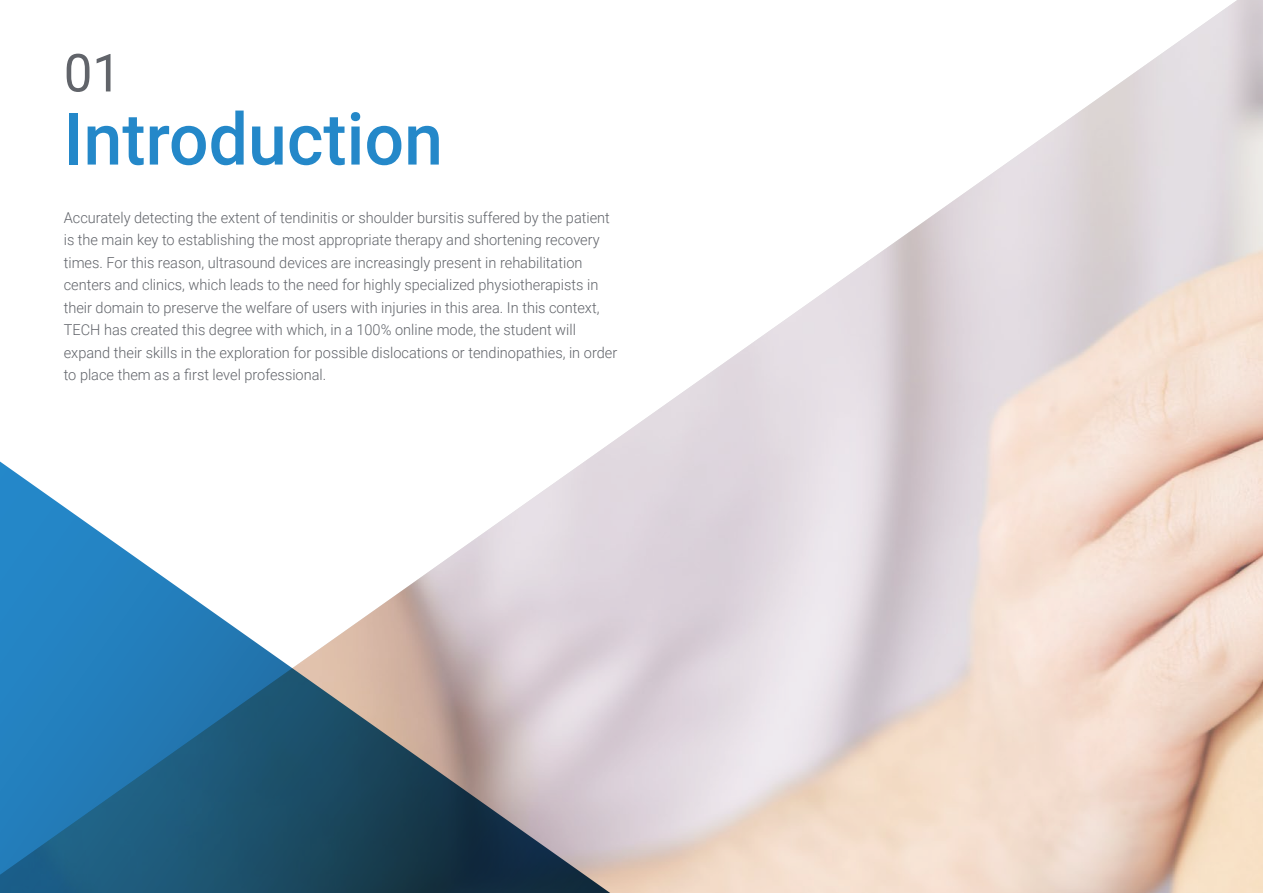
<style>
.page{position:relative;width:1263px;height:893px;background:#fff}
.page>*{position:absolute;margin:0;border:0;box-sizing:border-box;transform-origin:0 0}
.t1{font:500 72px "Roboto";color:#2488c9}
.t2{font:52.5px "Roboto";color:#61646a}
.t3{font:300 15px/22.5px "Roboto";color:#61646a}
</style>
<div class="page">
<img style="left:607px;top:0;width:656px;height:893px">
<svg style="left:0;top:446px;width:640px;height:447px"></svg>
<h2 class="t2" style="left:64px;top:36px;width:59px">01</h2>
<h1 class="t1" style="left:64px;top:89px;width:381px">Introduction</h1>
<p class="t3" style="left:64px;top:205px;width:555px">Accurately detecting the extent of tendinitis or shoulder bursitis suffered by the patient is the main key to establishing the most appropriate therapy and shortening recovery times. For this reason, ultrasound devices are increasingly present in rehabilitation centers and clinics, which leads to the need for highly specialized physiotherapists in their domain to preserve the welfare of users with injuries in this area. In this context, TECH has created this degree with which, in a 100% online mode, the student will expand their skills in the exploration for possible dislocations or tendinopathies, in order to place them as a first level professional.</p>
</div>
